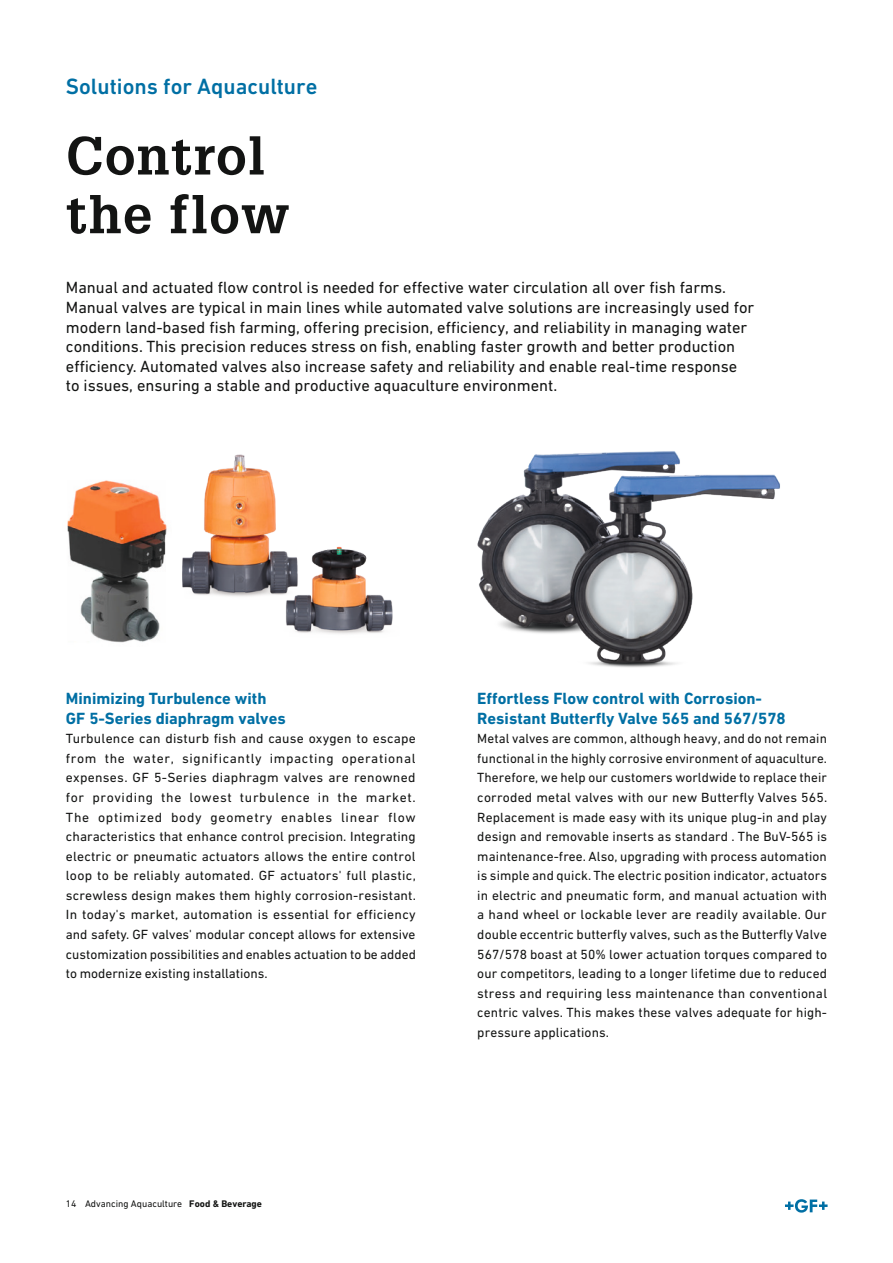
<style>
.page{position:relative;width:893px;height:1263px;background:#fff}
.page>*{position:absolute;margin:0;border:0;box-sizing:border-box;transform-origin:0 0}
.t1{font:700 52.5px/58.7px "Glypha LT Pro";letter-spacing:.025em;color:#131413}
.t2{font:500 22.5px "DIN Next W1 G";color:#006fa4}
.t3{font:16.5px/19.5px "DIN Next W1 G";color:#131413}
.t4{font:700 16.5px/19.5px "DIN Next W1 G";color:#006fa4}
.t5{font:13.5px/19.5px "DIN Next W1 G";color:#131413;text-align:justify}
.t6{font:9.75px "DIN Next W1 G";color:#131413}
.s1{font-weight:700}
</style>
<div class="page">
<img style="left:477px;top:451px;width:303px;height:217px">
<img style="left:67px;top:480px;width:93px;height:163px">
<img style="left:110px;top:454px;width:164px;height:157px">
<img style="left:269px;top:489px;width:124px;height:145px">
<svg style="left:785px;top:1199px;width:43px;height:13px"></svg>
<h2 class="t2" style="left:66px;top:73px;width:253px">Solutions for Aquaculture</h2>
<h1 class="t1" style="left:66px;top:125px;width:225px">Control the flow</h1>
<p class="t3" style="left:66px;top:278px;width:690px">Manual and actuated flow control is needed for effective water circulation all over fish farms.<br>Manual valves are typical in main lines while automated valve solutions are increasingly used for modern land-based fish farming, offering precision, efficiency, and reliability in managing water conditions. This precision reduces stress on fish, enabling faster growth and better production efficiency. Automated valves also increase safety and reliability and enable real-time response to issues, ensuring a stable and productive aquaculture environment.</p>
<p class="t4" style="left:66px;top:689px;width:221px">Minimizing Turbulence with<br>GF 5-Series diaphragm valves</p>
<p class="t5" style="left:66px;top:729px;width:352px">Turbulence can disturb fish and cause oxygen to escape from the water, significantly impacting operational expenses. GF 5-Series diaphragm valves are renowned for providing the lowest turbulence in the market.<br>The optimized body geometry enables linear flow characteristics that enhance control precision. Integrating electric or pneumatic actuators allows the entire control loop to be reliably automated. GF actuators' full plastic, screwless design makes them highly corrosion-resistant.<br>In today's market, automation is essential for efficiency and safety. GF valves' modular concept allows for extensive customization possibilities and enables actuation to be added to modernize existing installations.</p>
<p class="t4" style="left:477px;top:689px;width:310px">Effortless Flow control with Corrosion-<br>Resistant Butterfly Valve 565 and 567/578</p>
<p class="t5" style="left:477px;top:729px;width:351px">Metal valves are common, although heavy, and do not remain functional in the highly corrosive environment of aquaculture.<br>Therefore, we help our customers worldwide to replace their corroded metal valves with our new Butterfly Valves 565.<br>Replacement is made easy with its unique plug-in and play design and removable inserts as standard . The BuV-565 is maintenance-free. Also, upgrading with process automation is simple and quick. The electric position indicator, actuators in electric and pneumatic form, and manual actuation with a hand wheel or lockable lever are readily available. Our double eccentric butterfly valves, such as the Butterfly Valve 567/578 boast at 50% lower actuation torques compared to our competitors, leading to a longer lifetime due to reduced stress and requiring less maintenance than conventional centric valves. This makes these valves adequate for high&shy;pressure applications.</p>
<p class="t6" style="left:66px;top:1197px;width:198px">14 Advancing Aquaculture <span class="s1">Food &amp; Beverage</span></p>
</div>
